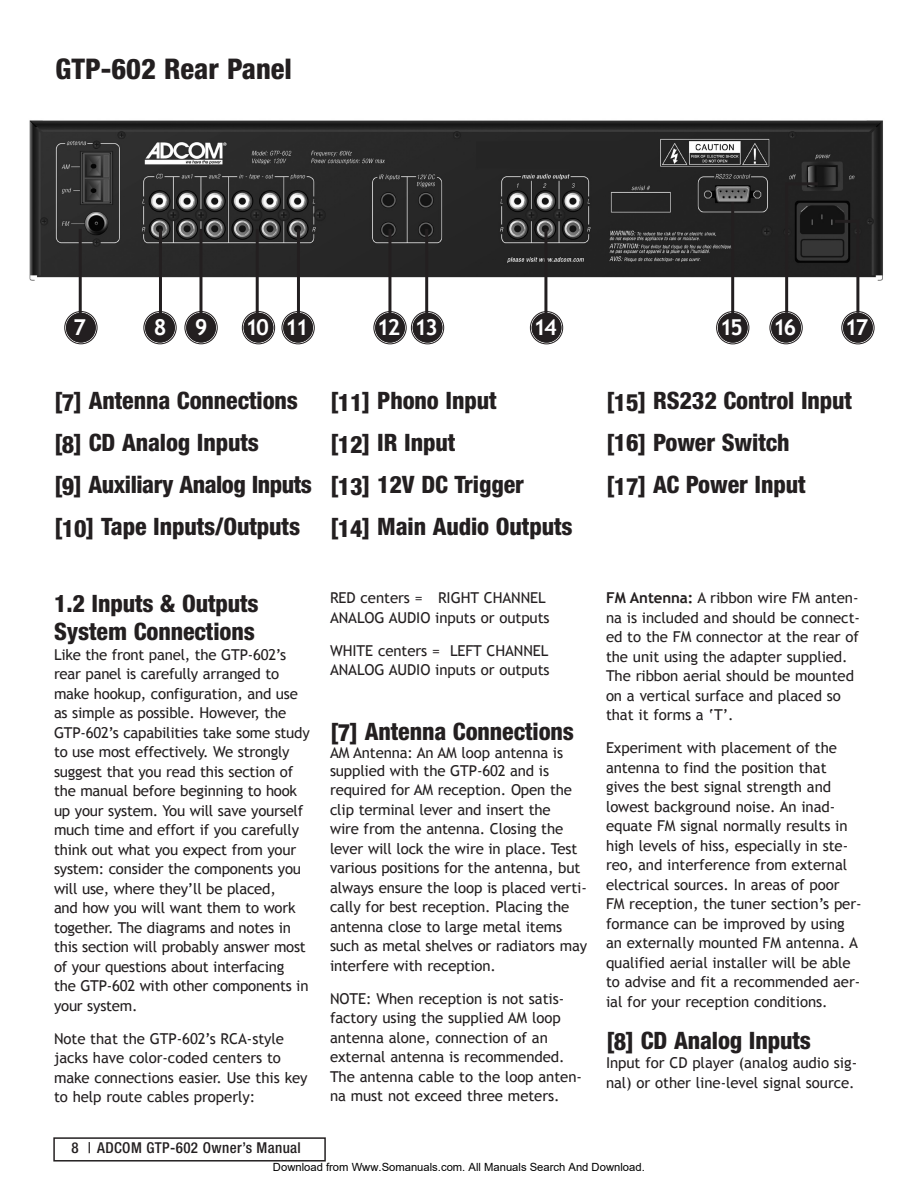
<style>
.page{position:relative;width:918px;height:1188px;background:#fff}
.page>*{position:absolute;margin:0;border:0;box-sizing:border-box;transform-origin:0 0}
.t1{font:800 condensed 28.5px "Helvetica Neue";color:#231f20}
.t2{font:800 condensed 24px/28.5px "Helvetica Neue";letter-spacing:-.005em;color:#231f20}
.body_text{font:700 21.9px "Trebuchet MS";letter-spacing:-.1em;color:#fff}
.t3{font:15px/19.5px "Trebuchet MS";letter-spacing:-.005em;color:#231f20}
.t4{font:500 condensed 15px "Helvetica Neue";letter-spacing:.025em;color:#231f20}
.t5{font:11.25px "Arial";color:#000}
.s1{font-weight:700}
</style>
<div class="page">
<div style="left:53px;top:1137px;width:273px;height:25px;border:2px solid #231f20"></div>
<img style="left:29px;top:120px;width:854px;height:160px">
<div style="left:186px;top:313px;width:30px;height:30px;background:#231f20;border-radius:50%"></div>
<div style="left:185px;top:311px;width:32px;height:33px;border:1px solid #231f20;border-radius:50%"></div>
<div style="left:186px;top:313px;width:30px;height:30px;border:2px solid #231f20;border-radius:50%"></div>
<div style="left:66px;top:313px;width:30px;height:30px;background:#231f20;border-radius:50%"></div>
<div style="left:64px;top:311px;width:33px;height:33px;border:1px solid #231f20;border-radius:50%"></div>
<div style="left:66px;top:313px;width:30px;height:30px;border:2px solid #231f20;border-radius:50%"></div>
<div style="left:771px;top:313px;width:30px;height:30px;background:#231f20;border-radius:50%"></div>
<div style="left:770px;top:311px;width:33px;height:33px;border:1px solid #231f20;border-radius:50%"></div>
<div style="left:771px;top:313px;width:30px;height:30px;border:2px solid #231f20;border-radius:50%"></div>
<div style="left:145px;top:313px;width:30px;height:30px;background:#231f20;border-radius:50%"></div>
<div style="left:144px;top:311px;width:32px;height:33px;border:1px solid #231f20;border-radius:50%"></div>
<div style="left:145px;top:313px;width:30px;height:30px;border:2px solid #231f20;border-radius:50%"></div>
<div style="left:244px;top:313px;width:29px;height:30px;background:#231f20;border-radius:50%"></div>
<div style="left:242px;top:311px;width:33px;height:33px;border:1px solid #231f20;border-radius:50%"></div>
<div style="left:244px;top:313px;width:29px;height:30px;border:2px solid #231f20;border-radius:50%"></div>
<div style="left:283px;top:313px;width:30px;height:30px;background:#231f20;border-radius:50%"></div>
<div style="left:282px;top:311px;width:33px;height:33px;border:1px solid #231f20;border-radius:50%"></div>
<div style="left:283px;top:313px;width:30px;height:30px;border:2px solid #231f20;border-radius:50%"></div>
<hr style="left:731px;top:202px;width:3px;height:115px;background:#231f20">
<div style="left:375px;top:313px;width:30px;height:30px;background:#231f20;border-radius:50%"></div>
<div style="left:374px;top:311px;width:32px;height:33px;border:1px solid #231f20;border-radius:50%"></div>
<div style="left:375px;top:313px;width:30px;height:30px;border:2px solid #231f20;border-radius:50%"></div>
<div style="left:413px;top:313px;width:29px;height:30px;background:#231f20;border-radius:50%"></div>
<div style="left:411px;top:311px;width:33px;height:33px;border:1px solid #231f20;border-radius:50%"></div>
<div style="left:413px;top:313px;width:29px;height:30px;border:2px solid #231f20;border-radius:50%"></div>
<div style="left:532px;top:313px;width:29px;height:30px;background:#231f20;border-radius:50%"></div>
<div style="left:530px;top:311px;width:33px;height:33px;border:1px solid #231f20;border-radius:50%"></div>
<div style="left:532px;top:313px;width:29px;height:30px;border:2px solid #231f20;border-radius:50%"></div>
<div style="left:718px;top:313px;width:30px;height:30px;background:#231f20;border-radius:50%"></div>
<div style="left:716px;top:311px;width:33px;height:33px;border:1px solid #231f20;border-radius:50%"></div>
<div style="left:718px;top:313px;width:30px;height:30px;border:2px solid #231f20;border-radius:50%"></div>
<div style="left:843px;top:313px;width:30px;height:30px;background:#231f20;border-radius:50%"></div>
<div style="left:842px;top:311px;width:32px;height:33px;border:1px solid #231f20;border-radius:50%"></div>
<div style="left:843px;top:313px;width:30px;height:30px;border:2px solid #231f20;border-radius:50%"></div>
<svg style="left:832px;top:218px;width:29px;height:98px"></svg>
<hr style="left:544px;top:229px;width:3px;height:86px;background:#231f20">
<hr style="left:425px;top:229px;width:3px;height:86px;background:#231f20">
<hr style="left:388px;top:229px;width:3px;height:86px;background:#231f20">
<hr style="left:297px;top:229px;width:3px;height:86px;background:#231f20">
<hr style="left:199px;top:229px;width:3px;height:86px;background:#231f20">
<hr style="left:256px;top:229px;width:3px;height:86px;background:#231f20">
<hr style="left:159px;top:229px;width:3px;height:86px;background:#231f20">
<hr style="left:79px;top:229px;width:3px;height:86px;background:#231f20">
<svg style="left:784px;top:181px;width:37px;height:135px"></svg>
<p class="t1" style="left:56px;top:51px;width:238px">GTP-602 Rear Panel</p>
<p class="body_text" style="left:73px;top:314px;width:14px">7</p>
<p class="body_text" style="left:154px;top:314px;width:14px">8</p>
<p class="body_text" style="left:195px;top:314px;width:14px">9</p>
<p class="body_text" style="left:245px;top:314px;width:25px">10</p>
<p class="body_text" style="left:285px;top:314px;width:25px">11</p>
<p class="body_text" style="left:377px;top:314px;width:25px">12</p>
<p class="body_text" style="left:414px;top:314px;width:25px">13</p>
<p class="body_text" style="left:533px;top:314px;width:25px">14</p>
<p class="body_text" style="left:720px;top:314px;width:25px">15</p>
<p class="body_text" style="left:773px;top:314px;width:25px">16</p>
<p class="body_text" style="left:845px;top:314px;width:25px">17</p>
<p class="t2" style="left:54px;top:386px;width:246px">[7] Antenna Connections</p>
<p class="t2" style="left:54px;top:428px;width:207px">[8] CD Analog Inputs</p>
<p class="t2" style="left:54px;top:470px;width:259px">[9] Auxiliary Analog Inputs</p>
<p class="t2" style="left:54px;top:512px;width:248px">[10] Tape Inputs/Outputs</p>
<p class="t2" style="left:330px;top:386px;width:168px">[11] Phono Input</p>
<p class="t2" style="left:330px;top:428px;width:127px">[12] IR Input</p>
<p class="t2" style="left:330px;top:470px;width:196px">[13] 12V DC Trigger</p>
<p class="t2" style="left:330px;top:512px;width:244px">[14] Main Audio Outputs</p>
<p class="t2" style="left:606px;top:386px;width:248px">[15] RS232 Control Input</p>
<p class="t2" style="left:606px;top:428px;width:185px">[16] Power Switch</p>
<p class="t2" style="left:606px;top:470px;width:201px">[17] AC Power Input</p>
<p class="t2" style="left:54px;top:589px;width:206px">1.2 Inputs &amp; Outputs<br>System Connections</p>
<p class="t3" style="left:54px;top:645px;width:257px">Like the front panel, the GTP-602’s rear panel is carefully arranged to make hookup, configuration, and use as simple as possible. However, the GTP-602’s capabilities take some study to use most effectively. We strongly suggest that you read this section of the manual before beginning to hook up your system. You will save yourself much time and effort if you carefully think out what you expect from your system: consider the components you will use, where they’ll be placed,<br>and how you will want them to work together. The diagrams and notes in this section will probably answer most of your questions about interfacing the GTP-602 with other components in your system.</p>
<p class="t3" style="left:54px;top:1029px;width:255px">Note that the GTP-602’s RCA-style jacks have color-coded centers to make connections easier. Use this key to help route cables properly:</p>
<p class="t4" style="left:72px;top:1139px;width:231px">8 | ADCOM GTP-602 Owner’s Manual</p>
<p class="t3" style="left:330px;top:589px;width:221px">RED centers = RIGHT CHANNEL<br>ANALOG AUDIO inputs or outputs</p>
<p class="t3" style="left:330px;top:641px;width:221px">WHITE centers = LEFT CHANNEL<br>ANALOG AUDIO inputs or outputs</p>
<p class="t2" style="left:330px;top:717px;width:246px">[7] Antenna Connections</p>
<p class="t3" style="left:330px;top:744px;width:235px;line-height:18px">AM Antenna: An AM loop antenna is supplied with the GTP-602 and is</p>
<p class="t3" style="left:330px;top:781px;width:259px">required for AM reception. Open the clip terminal lever and insert the<br>wire from the antenna. Closing the lever will lock the wire in place. Test various positions for the antenna, but always ensure the loop is placed verti&shy;cally for best reception. Placing the antenna close to large metal items such as metal shelves or radiators may interfere with reception.</p>
<p class="t3" style="left:330px;top:989px;width:254px">NOTE: When reception is not satis&shy;factory using the supplied AM loop antenna alone, connection of an external antenna is recommended.<br>The antenna cable to the loop anten&shy;na must not exceed three meters.</p>
<p class="t3" style="left:606px;top:589px;width:256px"><span class="s1">FM Antenna:</span> A ribbon wire FM anten&shy;na is included and should be connect&shy;ed to the FM connector at the rear of the unit using the adapter supplied.<br>The ribbon aerial should be mounted on a vertical surface and placed so that it forms a ‘T’.</p>
<p class="t3" style="left:606px;top:739px;width:257px">Experiment with placement of the antenna to find the position that gives the best signal strength and lowest background noise. An inad&shy;equate FM signal normally results in high levels of hiss, especially in ste&shy;reo, and interference from external electrical sources. In areas of poor FM reception, the tuner section’s per&shy;formance can be improved by using an externally mounted FM antenna. A qualified aerial installer will be able to advise and fit a recommended aer&shy;ial for your reception conditions.</p>
<p class="t2" style="left:606px;top:1026px;width:207px">[8] CD Analog Inputs</p>
<p class="t3" style="left:606px;top:1054px;width:253px">Input for CD player (analog audio sig&shy;nal) or other line-level signal source.</p>
<p class="t5" style="left:273px;top:1160px;width:373px">Download from Www.Somanuals.com. All Manuals Search And Download.</p>
</div>
